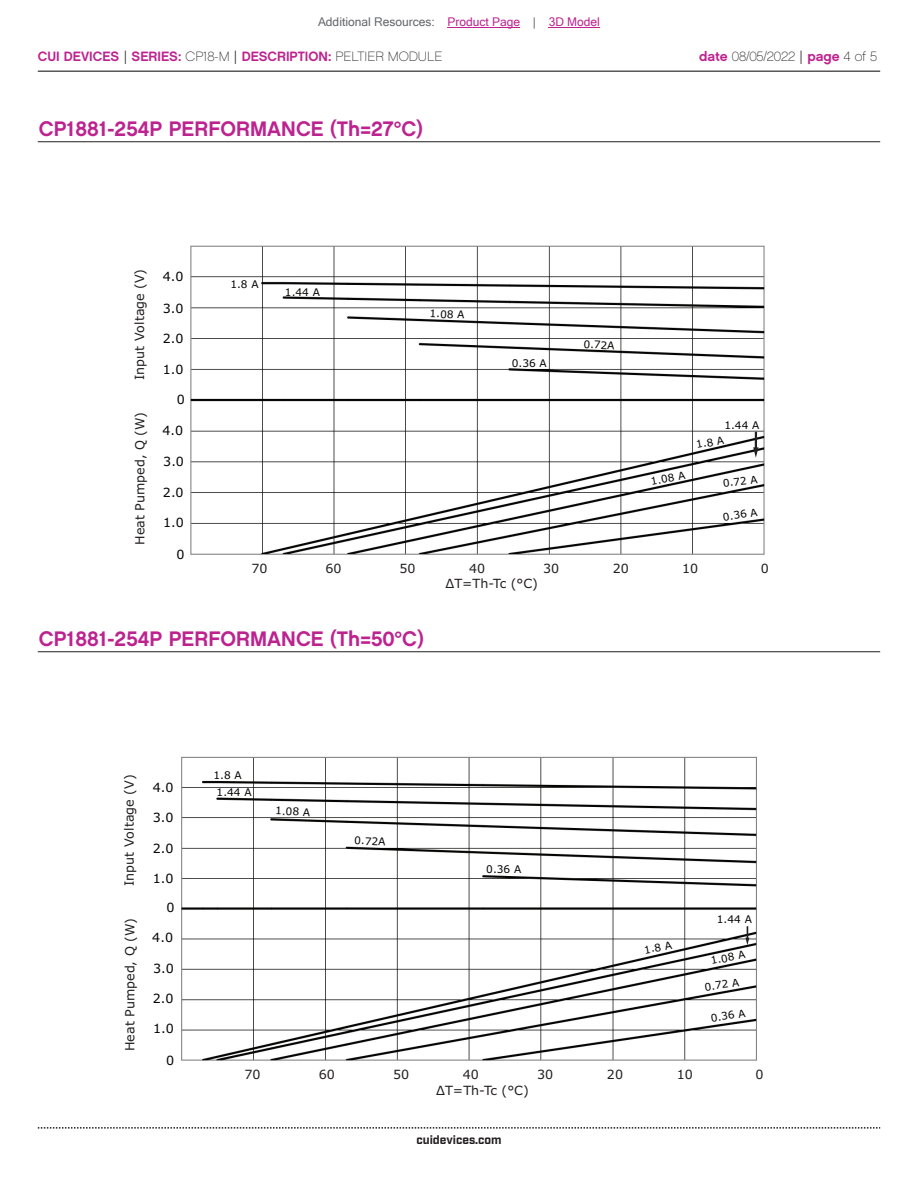
<style>
.page{position:relative;width:918px;height:1188px;background:#fff}
.page>*{position:absolute;margin:0;border:0;box-sizing:border-box;transform-origin:0 0}
.t1{font:21px "Chalet New York Nineteen Sixty";color:#bd238f}
.t2{font:13.5px "Chalet New York Nineteen Sixty";color:#bd238f}
.t3{font:13.5px "Chalet Paris Nineteen Sixty";letter-spacing:-.005em;color:#231f20}
.t4{font:12.75px "Verdana";color:#231f20}
.t5{font:12.75px "Verdana";color:#050504}
.t6{font:12.6px "Verdana";color:#231f20}
.t7{font:12.6px "Verdana";color:#050504}
.t8{font:12px "Microsoft Sans Serif";color:#63676b}
.t9{font:700 12px "Industry";color:#231f20}
.t10{font:10.65px "Verdana";color:#050504}
.t11{font:10.5px "Verdana";color:#050504}
.s1{color:#bd238f}
.s2{font-family:"Industry";color:#231f20}
.s3{font-family:"Chalet Paris Nineteen Sixty";color:#231f20}
.s4{font-family:"Chalet New York Nineteen Sixty";color:#bd238f}
.s5{font-family:"Industry"}
</style>
<div class="page">
<hr style="left:38px;top:71px;width:842px;height:1px;background:#231f20">
<svg style="left:38px;top:1127px;width:842px;height:2px"></svg>
<img style="left:190px;top:245px;width:575px;height:310px">
<svg style="left:753px;top:432px;width:6px;height:26px"></svg>
<hr style="left:38px;top:141px;width:842px;height:1px;background:#231f20">
<img style="left:181px;top:756px;width:576px;height:305px">
<svg style="left:745px;top:926px;width:4px;height:19px"></svg>
<hr style="left:38px;top:651px;width:842px;height:1px;background:#231f20">
<hr style="left:448px;top:27px;width:72px;height:1px;background:#bd238f">
<hr style="left:549px;top:27px;width:51px;height:1px;background:#bd238f">
<p class="t8" style="left:318px;top:15px;width:283px">Additional Resources: <span class="s1">Product Page</span> | <span class="s1">3D Model</span></p>
<p class="t2" style="left:38px;top:47px;width:406px">CUI DEVICES <span class="s2">|</span> SERIES: <span class="s3">CP18-M</span> <span class="s2">|</span> DESCRIPTION: <span class="s3">PELTIER MODULE</span></p>
<p class="t3" style="left:699px;top:48px;width:179px"><span class="s4">date</span> 08/05/2022 <span class="s5">|</span> <span class="s4">page</span> 4 of 5</p>
<p class="t1" style="left:39px;top:115px;width:386px">CP1881-254P PERFORMANCE (Th=27°C)</p>
<p class="t6" style="left:131px;top:380px;width:113px;rotate:-90deg">Input Voltage (V)</p>
<p class="t6" style="left:131px;top:545px;width:134px;rotate:-90deg">Heat Pumped, Q (W)</p>
<p class="t7" style="left:163px;top:268px;width:22px">4.0</p>
<p class="t7" style="left:163px;top:300px;width:22px">3.0</p>
<p class="t7" style="left:163px;top:330px;width:22px">2.0</p>
<p class="t7" style="left:163px;top:361px;width:22px">1.0</p>
<p class="t7" style="left:177px;top:391px;width:10px">0</p>
<p class="t7" style="left:163px;top:422px;width:22px">4.0</p>
<p class="t7" style="left:163px;top:453px;width:22px">3.0</p>
<p class="t7" style="left:163px;top:483px;width:22px">2.0</p>
<p class="t7" style="left:163px;top:514px;width:22px">1.0</p>
<p class="t7" style="left:176px;top:545px;width:10px">0</p>
<p class="t11" style="left:230px;top:277px;width:30px">1.8 A</p>
<p class="t11" style="left:285px;top:285px;width:36px">1.44 A</p>
<p class="t11" style="left:430px;top:306px;width:36px;rotate:2deg">1.08 A</p>
<p class="t11" style="left:512px;top:356px;width:36px">0.36 A</p>
<p class="t11" style="left:584px;top:337px;width:33px;rotate:3deg">0.72A</p>
<p class="t11" style="left:649px;top:474px;width:36px;rotate:-11deg">1.08 A</p>
<p class="t11" style="left:724px;top:418px;width:36px">1.44 A</p>
<p class="t11" style="left:695px;top:438px;width:30px;rotate:-11deg">1.8 A</p>
<p class="t11" style="left:722px;top:476px;width:36px;rotate:-7deg">0.72 A</p>
<p class="t11" style="left:722px;top:510px;width:36px;rotate:-9deg">0.36 A</p>
<p class="t6" style="left:251px;top:559px;width:18px">70</p>
<p class="t6" style="left:325px;top:559px;width:18px">60</p>
<p class="t6" style="left:399px;top:559px;width:18px">50</p>
<p class="t6" style="left:469px;top:559px;width:18px">40</p>
<p class="t6" style="left:543px;top:559px;width:18px">30</p>
<p class="t6" style="left:613px;top:559px;width:18px">20</p>
<p class="t6" style="left:682px;top:559px;width:18px">10</p>
<p class="t6" style="left:761px;top:559px;width:10px">0</p>
<p class="t1" style="left:39px;top:625px;width:387px">CP1881-254P PERFORMANCE (Th=50°C)</p>
<p class="t6" style="left:446px;top:575px;width:94px">ΔT=Th-Tc (°C)</p>
<p class="t4" style="left:121px;top:886px;width:113px;rotate:-90deg">Input Voltage (V)</p>
<p class="t4" style="left:121px;top:1051px;width:135px;rotate:-90deg">Heat Pumped, Q (W)</p>
<p class="t5" style="left:153px;top:779px;width:22px">4.0</p>
<p class="t5" style="left:153px;top:809px;width:22px">3.0</p>
<p class="t5" style="left:153px;top:839px;width:22px">2.0</p>
<p class="t5" style="left:153px;top:869px;width:22px">1.0</p>
<p class="t5" style="left:167px;top:899px;width:10px">0</p>
<p class="t5" style="left:152px;top:929px;width:22px">4.0</p>
<p class="t5" style="left:153px;top:960px;width:22px">3.0</p>
<p class="t5" style="left:153px;top:990px;width:22px">2.0</p>
<p class="t5" style="left:153px;top:1020px;width:22px">1.0</p>
<p class="t5" style="left:166px;top:1052px;width:10px">0</p>
<p class="t10" style="left:213px;top:767px;width:30px">1.8 A</p>
<p class="t10" style="left:217px;top:785px;width:37px">1.44 A</p>
<p class="t10" style="left:275px;top:803px;width:36px;rotate:2deg">1.08 A</p>
<p class="t10" style="left:355px;top:833px;width:33px;rotate:3deg">0.72A</p>
<p class="t10" style="left:486px;top:862px;width:37px">0.36 A</p>
<p class="t10" style="left:643px;top:943px;width:30px;rotate:-11deg">1.8 A</p>
<p class="t10" style="left:717px;top:912px;width:37px">1.44 A</p>
<p class="t10" style="left:709px;top:954px;width:36px;rotate:-11deg">1.08 A</p>
<p class="t10" style="left:704px;top:979px;width:36px;rotate:-7deg">0.72 A</p>
<p class="t10" style="left:710px;top:1011px;width:36px;rotate:-9deg">0.36 A</p>
<p class="t4" style="left:245px;top:1066px;width:18px">70</p>
<p class="t4" style="left:319px;top:1066px;width:18px">60</p>
<p class="t4" style="left:393px;top:1066px;width:18px">50</p>
<p class="t4" style="left:463px;top:1066px;width:18px">40</p>
<p class="t4" style="left:537px;top:1066px;width:18px">30</p>
<p class="t4" style="left:607px;top:1066px;width:18px">20</p>
<p class="t4" style="left:677px;top:1066px;width:18px">10</p>
<p class="t4" style="left:756px;top:1066px;width:10px">0</p>
<p class="t4" style="left:436px;top:1082px;width:94px">ΔT=Th-Tc (°C)</p>
<p class="t9" style="left:416px;top:1132px;width:87px">cuidevices.com</p>
</div>
